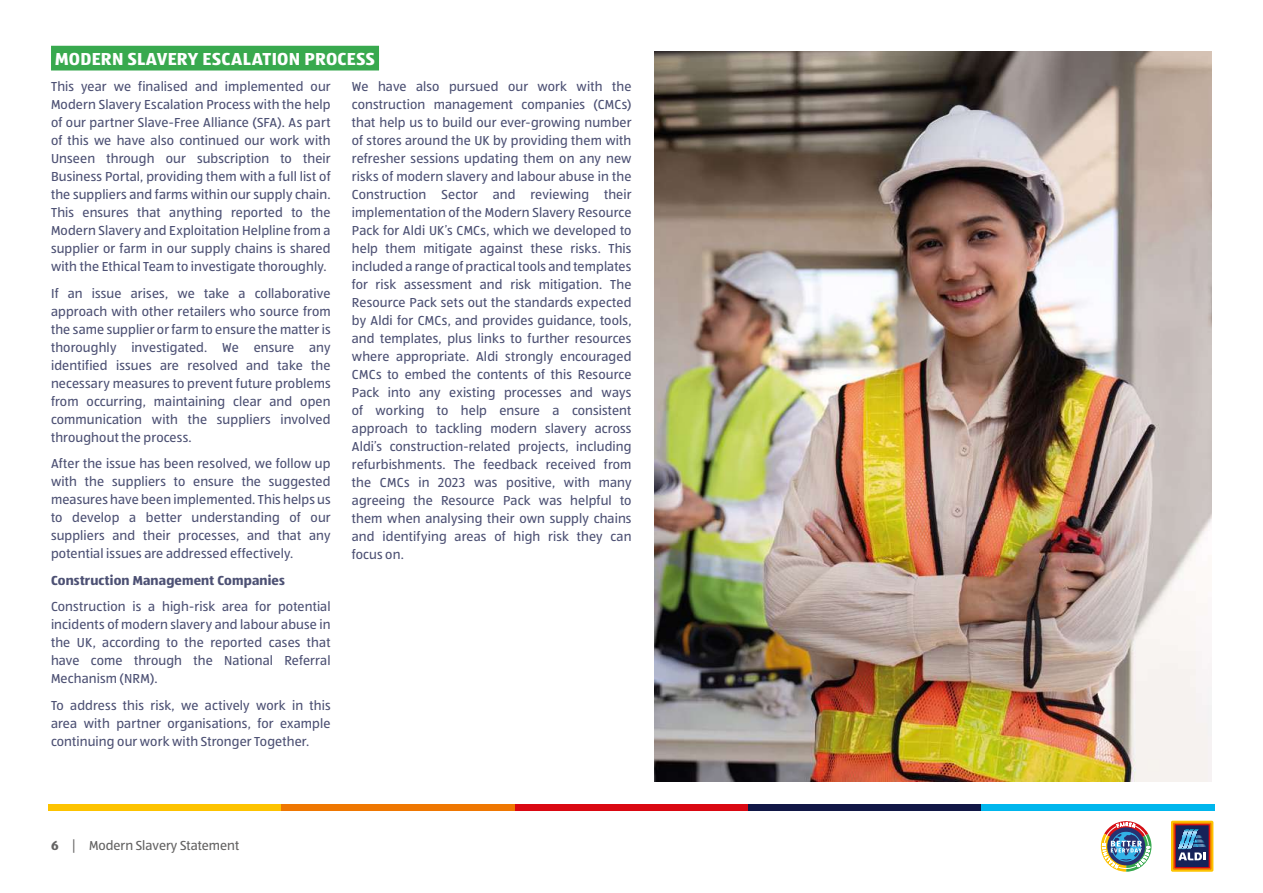
<style>
.page{position:relative;width:1263px;height:893px;background:#fff}
.page>*{position:absolute;margin:0;border:0;box-sizing:border-box;transform-origin:0 0}
.t1{font:18px "ALDISUED Bold";letter-spacing:.015em;color:#fff}
.t2{font:13.5px/18px "ALDISUED Regular";letter-spacing:.01em;color:#4d5174;text-align:justify}
.t3{font:13.5px "ALDISUED Bold";letter-spacing:.01em;color:#4d5174}
.t4{font:13.5px "ALDISUED Regular";color:#646363}
.s1{font-family:"ALDISUED Bold"}
</style>
<div class="page">
<svg style="left:1171px;top:821px;width:42px;height:51px"></svg>
<div style="left:1173px;top:823px;width:38px;height:47px;background:#e85805"></div>
<div style="left:1174px;top:824px;width:36px;height:44px;background:#9d1027"></div>
<div style="left:1176px;top:825px;width:33px;height:42px;background:#162259"></div>
<svg style="left:1178px;top:829px;width:28px;height:31px"></svg>
<div style="left:49px;top:804px;width:233px;height:6px;background:#fdc300"></div>
<div style="left:282px;top:804px;width:233px;height:6px;background:#ef7701"></div>
<div style="left:515px;top:804px;width:233px;height:6px;background:#da0812"></div>
<div style="left:748px;top:804px;width:233px;height:6px;background:#111746"></div>
<div style="left:981px;top:804px;width:233px;height:6px;background:#00b6ed"></div>
<svg style="left:1101px;top:821px;width:50px;height:51px"></svg>
<div style="left:51px;top:46px;width:328px;height:25px;background:#38a94e"></div>
<img style="left:655px;top:51px;width:557px;height:730px">
<h1 class="t1" style="left:55px;top:47px;width:321px">MODERN SLAVERY ESCALATION PROCESS</h1>
<p class="t2" style="left:51px;top:78px;width:281px">This year we finalised and implemented our Modern Slavery Escalation Process with the help of our partner Slave-Free Alliance (SFA). As part of this we have also continued our work with Unseen through our subscription to their Business Portal, providing them with a full list of the suppliers and farms within our supply chain.<br>This ensures that anything reported to the Modern Slavery and Exploitation Helpline from a supplier or farm in our supply chains is shared with the Ethical Team to investigate thoroughly.</p>
<p class="t2" style="left:51px;top:284px;width:281px">If an issue arises, we take a collaborative approach with other retailers who source from the same supplier or farm to ensure the matter is thoroughly investigated. We ensure any identified issues are resolved and take the necessary measures to prevent future problems from occurring, maintaining clear and open communication with the suppliers involved throughout the process.</p>
<p class="t2" style="left:51px;top:454px;width:281px">After the issue has been resolved, we follow up with the suppliers to ensure the suggested measures have been implemented. This helps us to develop a better understanding of our suppliers and their processes, and that any potential issues are addressed effectively.</p>
<p class="t3" style="left:51px;top:572px;width:235px">Construction Management Companies</p>
<p class="t2" style="left:51px;top:597px;width:281px">Construction is a high-risk area for potential incidents of modern slavery and labour abuse in the UK, according to the reported cases that have come through the National Referral Mechanism (NRM).</p>
<p class="t2" style="left:51px;top:696px;width:281px">To address this risk, we actively work in this area with partner organisations, for example continuing our work with Stronger Together.</p>
<p class="t2" style="left:352px;top:77px;width:281px">We have also pursued our work with the construction management companies (CMCs) that help us to build our ever-growing number of stores around the UK by providing them with refresher sessions updating them on any new risks of modern slavery and labour abuse in the Construction Sector and reviewing their implementation of the Modern Slavery Resource Pack for Aldi UK’s CMCs, which we developed to help them mitigate against these risks. This included a range of practical tools and templates for risk assessment and risk mitigation. The Resource Pack sets out the standards expected by Aldi for CMCs, and provides guidance, tools, and templates, plus links to further resources where appropriate. Aldi strongly encouraged CMCs to embed the contents of this Resource Pack into any existing processes and ways of working to help ensure a consistent approach to tackling modern slavery across Aldi’s construction-related projects, including refurbishments. The feedback received from the CMCs in 2023 was positive, with many agreeing the Resource Pack was helpful to them when analysing their own supply chains and identifying areas of high risk they can focus on.</p>
<p class="t4" style="left:51px;top:838px;width:190px"><span class="s1">6</span> | Modern Slavery Statement</p>
</div>
